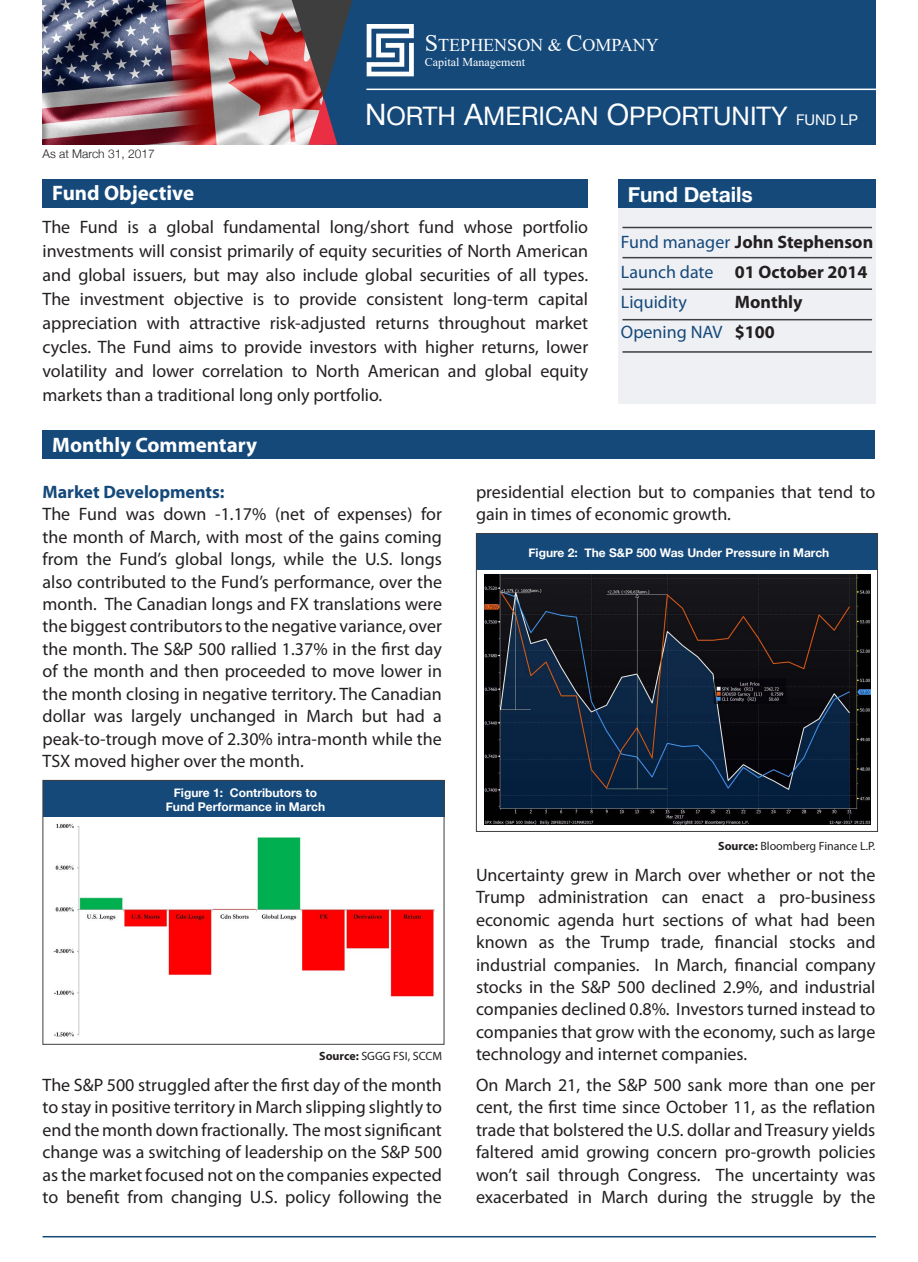
<style>
.page{position:relative;width:918px;height:1262px;background:#fff}
.page>*{position:absolute;margin:0;border:0;box-sizing:border-box;transform-origin:0 0}
.t1{font:25.5px "Helvetica Neue";color:#fff}
.t2{font:700 21px "Myriad Pro";color:#fff}
.t3{font:700 21px "Helvetica Neue";color:#fff}
.t4{font:18px/22.4px "Myriad Pro";color:#231f20;text-align:justify}
.t5{font:700 18px "Myriad Pro";color:#231f20}
.t6{font:18px "Myriad Pro";color:#15497a}
.t7{font:700 18px "Myriad Pro";color:#15497a}
.t8{font:18px "Times New Roman";color:#fff}
.t9{font:700 12px/14.4px "Helvetica Neue";color:#fff;text-align:center}
.t10{font:12px "Myriad Pro";color:#231f20}
.t11{font:12px "Times New Roman";color:#fff}
.t12{font:300 12px "Helvetica Neue";color:#231f20}
.s1{font-size:24px}
.s2{font-size:29.55px}
.s3{font-size:14.7px}
.s4{font-weight:400;color:#15497a}
.s5{font-weight:700;color:#231f20}
.s6{font-weight:700}
</style>
<div class="page">
<div style="left:618px;top:179px;width:257px;height:224px;background:#eff0f4"></div>
<img style="left:43px;top:0;width:249px;height:145px">
<div style="left:323px;top:0;width:552px;height:145px;background:#15497a"></div>
<svg style="left:292px;top:0;width:60px;height:145px"></svg>
<hr style="left:622px;top:227px;width:250px;height:1px;background:#3e3e3f">
<hr style="left:622px;top:257px;width:250px;height:1px;background:#3e3e3f">
<hr style="left:622px;top:288px;width:250px;height:2px;background:#3e3e3f">
<hr style="left:622px;top:319px;width:250px;height:1px;background:#3e3e3f">
<hr style="left:622px;top:351px;width:250px;height:2px;background:#3e3e3f">
<svg style="left:367px;top:24px;width:47px;height:52px"></svg>
<hr style="left:366px;top:89px;width:526px;height:1px;background:#fff">
<div style="left:43px;top:179px;width:545px;height:28px;background:#15497a"></div>
<div style="left:618px;top:179px;width:257px;height:28px;background:#15497a"></div>
<hr style="left:43px;top:1235px;width:833px;height:2px;background:#15497a">
<div style="left:43px;top:430px;width:832px;height:28px;background:#15497a"></div>
<div style="left:43px;top:780px;width:401px;height:36px;background:#15497a"></div>
<div style="left:43px;top:780px;width:401px;height:264px;border:1px solid #3e3e3f"></div>
<img style="left:53px;top:823px;width:382px;height:214px">
<div style="left:476px;top:533px;width:402px;height:36px;background:#15497a"></div>
<img style="left:485px;top:575px;width:386px;height:249px">
<div style="left:476px;top:533px;width:402px;height:298px;border:1px solid #3e3e3f"></div>
<p class="t8" style="left:425px;top:33px;width:235px"><span class="s1">S</span>TEPHENSON &amp; <span class="s1">C</span>OMPANY</p>
<p class="t11" style="left:425px;top:53px;width:102px">Capital Management</p>
<p class="t12" style="left:43px;top:147px;width:114px">As at March 31, 2017</p>
<p class="t1" style="left:365px;top:100px;width:494px"><span class="s2">N</span>ORTH <span class="s2">A</span>MERICAN <span class="s2">O</span>PPORTUNITY <span class="s3">FUND LP</span></p>
<p class="t2" style="left:52px;top:179px;width:143px">Fund Objective</p>
<p class="t3" style="left:628px;top:181px;width:127px">Fund Details</p>
<p class="t4" style="left:43px;top:215px;width:547px;line-height:24px">The Fund is a global fundamental long/short fund whose portfolio investments will consist primarily of equity securities of North American and global issuers, but may also include global securities of all types.<br>The investment objective is to provide consistent long-term capital appreciation with attractive risk-adjusted returns throughout market cycles. The Fund aims to provide investors with higher returns, lower volatility and lower correlation to North American and global equity markets than a traditional long only portfolio.</p>
<p class="t5" style="left:621px;top:230px;width:254px"><span class="s4">Fund manager</span> John Stephenson</p>
<p class="t5" style="left:621px;top:260px;width:248px"><span class="s4">Launch date</span> 01 October 2014</p>
<p class="t6" style="left:621px;top:291px;width:67px">Liquidity</p>
<p class="t5" style="left:735px;top:290px;width:69px">Monthly</p>
<p class="t6" style="left:621px;top:321px;width:155px">Opening NAV <span class="s5">$100</span></p>
<p class="t2" style="left:52px;top:431px;width:206px">Monthly Commentary</p>
<p class="t7" style="left:43px;top:480px;width:184px">Market Developments:</p>
<p class="t4" style="left:43px;top:503px;width:401px">The Fund was down -1.17% (net of expenses) for the month of March, with most of the gains coming from the Fund’s global longs, while the U.S. longs also contributed to the Fund’s performance, over the month. The Canadian longs and FX translations were the biggest contributors to the negative variance, over the month. The S&amp;P 500 rallied 1.37% in the first day of the month and then proceeded to move lower in the month closing in negative territory. The Canadian dollar was largely unchanged in March but had a peak-to-trough move of 2.30% intra-month while the TSX moved higher over the month.</p>
<p class="t9" style="left:166px;top:785px;width:161px">Figure 1: Contributors to<br>Fund Performance in March</p>
<p class="t10" style="left:319px;top:1048px;width:124px"><span class="s6">Source:</span> SGGG FSI, SCCM</p>
<p class="t4" style="left:43px;top:1073px;width:401px">The S&amp;P 500 struggled after the first day of the month to stay in positive territory in March slipping slightly to end the month down fractionally. The most significant change was a switching of leadership on the S&amp;P 500 as the market focused not on the companies expected to benefit from changing U.S. policy following the</p>
<p class="t4" style="left:476px;top:480px;width:401px">presidential election but to companies that tend to gain in times of economic growth.</p>
<p class="t9" style="left:528px;top:545px;width:302px">Figure 2: The S&amp;P 500 Was Under Pressure in March</p>
<p class="t10" style="left:718px;top:838px;width:159px"><span class="s6">Source:</span> Bloomberg Finance L.P.</p>
<p class="t4" style="left:476px;top:863px;width:401px">Uncertainty grew in March over whether or not the Trump administration can enact a pro-business economic agenda hurt sections of what had been known as the Trump trade, financial stocks and industrial companies. In March, financial company stocks in the S&amp;P 500 declined 2.9%, and industrial companies declined 0.8%. Investors turned instead to companies that grow with the economy, such as large technology and internet companies.</p>
<p class="t4" style="left:476px;top:1073px;width:401px">On March 21, the S&amp;P 500 sank more than one per cent, the first time since October 11, as the reflation trade that bolstered the U.S. dollar and Treasury yields faltered amid growing concern pro-growth policies won’t sail through Congress. The uncertainty was exacerbated in March during the struggle by the</p>
</div>
